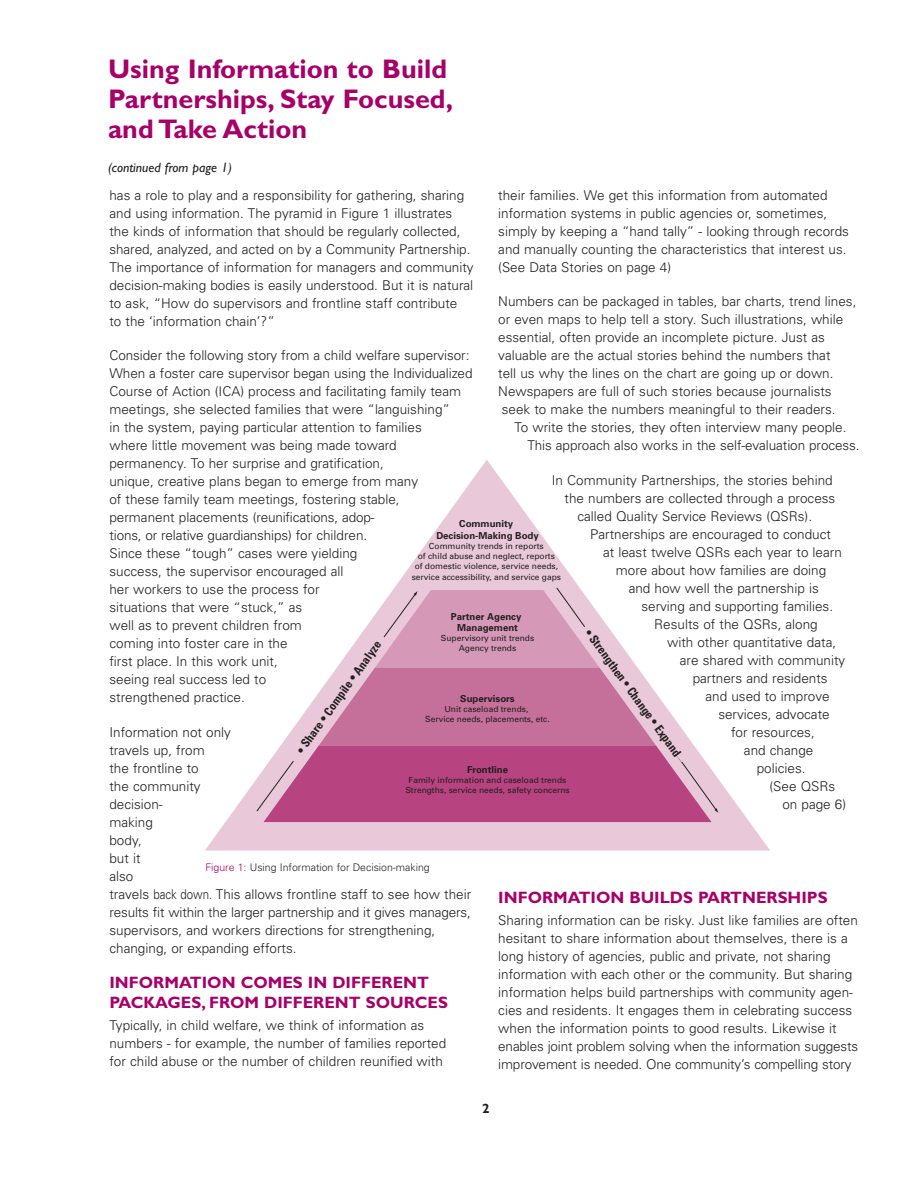
<style>
.page{position:relative;width:918px;height:1188px;background:#fff}
.page>*{position:absolute;margin:0;border:0;box-sizing:border-box;transform-origin:0 0}
.t1{font:700 27px/30px "Gill Sans";color:#a70169}
.t2{font:700 16.5px/19.5px "Gill Sans";color:#a70169}
.t3{font:300 13.5px/18px "Univers";color:#231f20}
.t4{font:italic 13.5px "Gill Sans";color:#231f20}
.t5{font:700 13.5px "Gill Sans";color:#231f20}
.t6{font:700 condensed 12px "Univers";color:#231f20}
.t7{font:300 10.5px "Univers";color:#231f20}
.t8{font:700 9.6px/11.4px "Univers";color:#231f20;text-align:center}
.t9{font:8.4px/10.2px "Univers";color:#231f20;text-align:center}
.s1{color:#a70169}
</style>
<div class="page">
<svg style="left:205px;top:460px;width:565px;height:391px"></svg>
<svg style="left:256px;top:512px;width:463px;height:310px"></svg>
<h1 class="t1" style="left:108px;top:57px;width:347px">Using Information to Build<br>Partnerships, Stay Focused, and Take Action</h1>
<p class="t4" style="left:108px;top:163px;width:126px">(continued from page 1)</p>
<p class="t3" style="left:498px;top:188px;width:352px">their families. We get this information from automated information systems in public agencies or, sometimes, simply by keeping a “hand tally” - looking through records and manually counting the characteristics that interest us. (See Data Stories on page 4)</p>
<p class="t3" style="left:498px;top:294px;width:360px">Numbers can be packaged in tables, bar charts, trend lines, or even maps to help tell a story. Such illustrations, while essential, often provide an incomplete picture. Just as valuable are the actual stories behind the numbers that<br>tell us why the lines on the chart are going up or down.<br>Newspapers are full of such stories because journalists seek to make the numbers meaningful to their readers.</p>
<p class="t3" style="left:527px;top:420px;width:334px;text-indent:-13px">To write the stories, they often interview many people.<br>This approach also works in the self-evaluation process.</p>
<p class="t3" style="left:552px;top:472px;width:282px">In Community Partnerships, the stories behind</p>
<p class="t3" style="left:565px;top:490px;width:272px">the numbers are collected through a process</p>
<p class="t3" style="left:577px;top:508px;width:236px">called Quality Service Reviews (QSRs).</p>
<p class="t3" style="left:590px;top:526px;width:242px">Partnerships are encouraged to conduct</p>
<p class="t3" style="left:603px;top:544px;width:240px">at least twelve QSRs each year to learn</p>
<p class="t3" style="left:616px;top:562px;width:212px">more about how families are doing</p>
<p class="t3" style="left:629px;top:580px;width:192px">and how well the partnership is</p>
<p class="t3" style="left:641px;top:598px;width:193px">serving and supporting families.</p>
<p class="t3" style="left:654px;top:616px;width:165px">Results of the QSRs, along</p>
<p class="t3" style="left:667px;top:634px;width:171px">with other quantitative data,</p>
<p class="t3" style="left:680px;top:652px;width:167px">are shared with community</p>
<p class="t3" style="left:693px;top:670px;width:137px">partners and residents</p>
<p class="t3" style="left:706px;top:688px;width:126px">and used to improve</p>
<p class="t3" style="left:718px;top:706px;width:113px">services, advocate</p>
<p class="t3" style="left:731px;top:724px;width:85px">for resources,</p>
<p class="t3" style="left:744px;top:742px;width:71px">and change</p>
<p class="t3" style="left:757px;top:760px;width:50px">policies.</p>
<p class="t3" style="left:770px;top:778px;width:67px">(See QSRs</p>
<p class="t3" style="left:782px;top:796px;width:65px">on page 6)</p>
<p class="t3" style="left:109px;top:188px;width:366px">has a role to play and a responsibility for gathering, sharing and using information. The pyramid in Figure 1 illustrates the kinds of information that should be regularly collected, shared, analyzed, and acted on by a Community Partnership.<br>The importance of information for managers and community decision-making bodies is easily understood. But it is natural to ask, “How do supervisors and frontline staff contribute<br>to the ‘information chain’?”</p>
<p class="t3" style="left:109px;top:348px;width:365px">Consider the following story from a child welfare supervisor:<br>When a foster care supervisor began using the Individualized Course of Action (ICA) process and facilitating family team meetings, she selected families that were “languishing”<br>in the system, paying particular attention to families<br>where little movement was being made toward permanency. To her surprise and gratification,<br>unique, creative plans began to emerge from many<br>of these family team meetings, fostering stable,<br>permanent placements (reunifications, adop-<br>tions, or relative guardianships) for children.<br>Since these “tough” cases were yielding<br>success, the supervisor encouraged all<br>her workers to use the process for<br>situations that were “stuck,” as<br>well as to prevent children from<br>coming into foster care in the<br>first place. In this work unit,<br>seeing real success led to<br>strengthened practice.</p>
<p class="t3" style="left:109px;top:724px;width:363px">Information not only<br>travels up, from<br>the frontline to<br>the community<br>decision-<br>making<br>body,<br>but it<br>also<br>travels back down. This allows frontline staff to see how their results fit within the larger partnership and it gives managers, supervisors, and workers directions for strengthening, changing, or expanding efforts.</p>
<p class="t2" style="left:109px;top:975px;width:340px">INFORMATION COMES IN DIFFERENT<br>PACKAGES, FROM DIFFERENT SOURCES</p>
<p class="t3" style="left:109px;top:1018px;width:338px">Typically, in child welfare, we think of information as numbers - for example, the number of families reported for child abuse or the number of children reunified with</p>
<p class="t8" style="left:436px;top:519px;width:104px">Community<br>Decision-Making Body</p>
<p class="t9" style="left:412px;top:542px;width:151px">Community trends in reports<br>of child abuse and neglect, reports<br>of domestic violence, service needs, service accessibility, and service gaps</p>
<p class="t8" style="left:451px;top:611px;width:72px">Partner Agency<br>Management</p>
<p class="t9" style="left:441px;top:634px;width:95px">Supervisory unit trends<br>Agency trends</p>
<p class="t6" style="left:295px;top:749px;width:138px;rotate:-54deg">• Share • Compile • Analyze</p>
<p class="t6" style="left:591px;top:628px;width:156px;rotate:54deg">• Strengthen • Change • Expand</p>
<p class="t8" style="left:460px;top:694px;width:56px">Supervisors</p>
<p class="t9" style="left:425px;top:705px;width:126px">Unit caseload trends,<br>Service needs, placements, etc.</p>
<p class="t8" style="left:467px;top:765px;width:43px">Frontline</p>
<p class="t9" style="left:405px;top:776px;width:166px">Family information and caseload trends<br>Strengths, service needs, safety concerns</p>
<p class="t7" style="left:205px;top:863px;width:226px"><span class="s1">Figure 1:</span> Using Information for Decision-making</p>
<p class="t2" style="left:498px;top:889px;width:331px">INFORMATION BUILDS PARTNERSHIPS</p>
<p class="t3" style="left:498px;top:913px;width:361px">Sharing information can be risky. Just like families are often hesitant to share information about themselves, there is a long history of agencies, public and private, not sharing information with each other or the community. But sharing information helps build partnerships with community agen&shy;cies and residents. It engages them in celebrating success when the information points to good results. Likewise it enables joint problem solving when the information suggests improvement is needed. One community’s compelling story</p>
<p class="t5" style="left:482px;top:1104px;width:9px">2</p>
</div>
